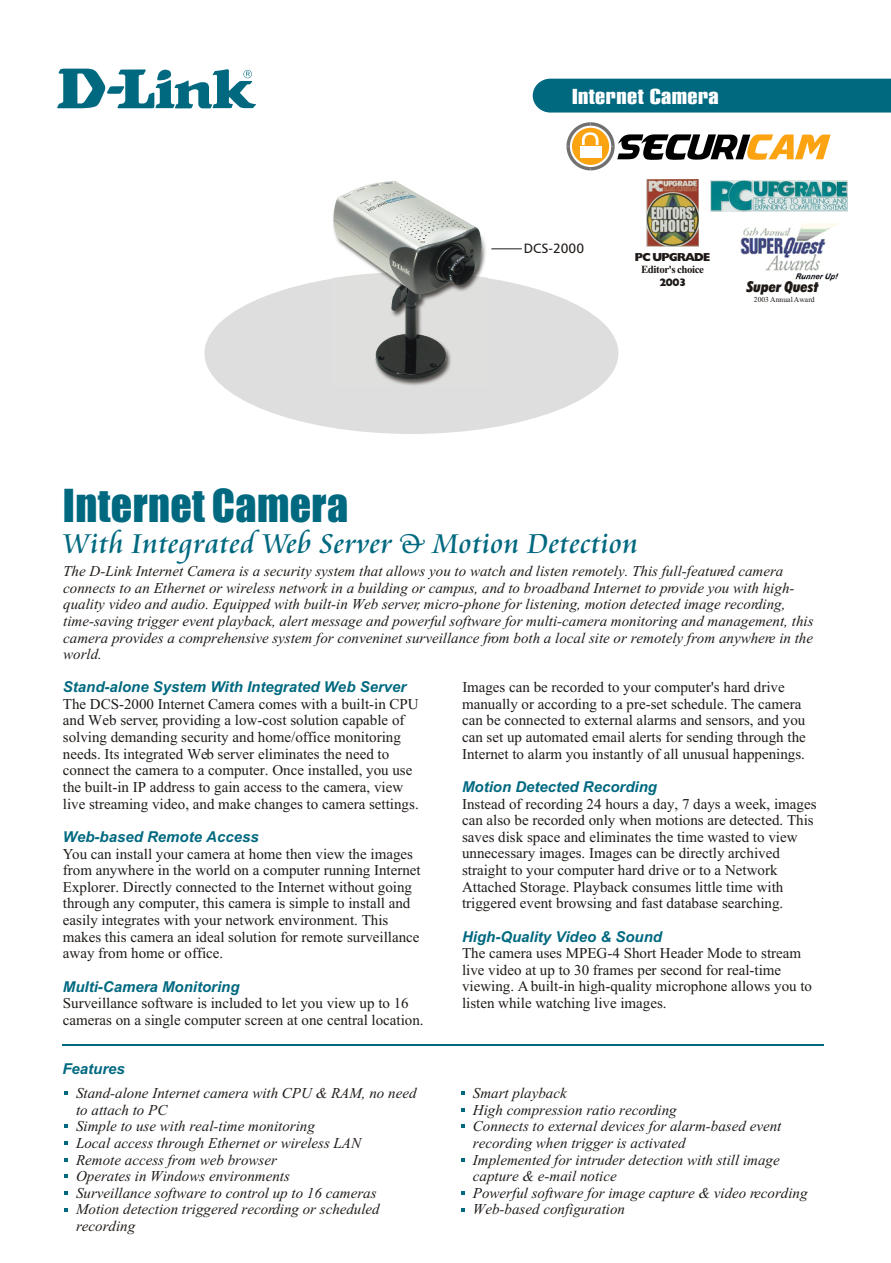
<style>
.page{position:relative;width:891px;height:1263px;background:#fff}
.page>*{position:absolute;margin:0;border:0;box-sizing:border-box;transform-origin:0 0}
.t1{font:42px "Impact";letter-spacing:.01em;color:#006980}
.t2{font:30px "Cataneo BT";letter-spacing:.015em;color:#006980}
.t3{font:21px "Swiss 911 X Cm BT";letter-spacing:.015em;color:#fff;scale:1.42 1}
.t4{font:15px/16.6px "Times New Roman";color:#1f1a17}
.t5{font:italic 15px/16.6px "Times New Roman";color:#1f1a17}
.t6{font:italic 700 15px "Arial";color:#006980}
.t7{font:15px "Futura X Blk Cn It BT";letter-spacing:.005em;color:#1f1a17}
.t8{font:13.5px "Humnst 777 BT";color:#1f1a17}
.t9{font:11.7px "Humanst 521 X Bd BT";letter-spacing:-.05em;color:#1f1a17}
.t10{font:700 10.95px "Times New Roman";letter-spacing:-.04em;color:#1f1a17}
.t11{font:10.95px "Humanst 521 X Bd BT";color:#1f1a17}
.t12{font:7.65px "Times New Roman";letter-spacing:.005em;color:#1f1a17}
</style>
<div class="page">
<svg style="left:57px;top:69px;width:199px;height:39px"></svg>
<svg style="left:532px;top:78px;width:359px;height:35px;background:#0b6f85"></svg>
<hr style="left:62px;top:1045px;width:762px;height:1px;background:#006980">
<svg style="left:65px;top:1091px;width:3px;height:4px"></svg>
<svg style="left:65px;top:1191px;width:3px;height:4px"></svg>
<svg style="left:65px;top:1124px;width:3px;height:4px"></svg>
<div style="left:204px;top:273px;width:414px;height:161px;background:#dedede;border-radius:50%"></div>
<svg style="left:461px;top:1091px;width:4px;height:4px"></svg>
<svg style="left:461px;top:1108px;width:4px;height:3px"></svg>
<svg style="left:461px;top:1191px;width:4px;height:4px"></svg>
<svg style="left:461px;top:1124px;width:4px;height:4px"></svg>
<svg style="left:461px;top:1158px;width:4px;height:3px"></svg>
<svg style="left:461px;top:1208px;width:4px;height:3px"></svg>
<svg style="left:65px;top:1141px;width:3px;height:4px"></svg>
<svg style="left:65px;top:1174px;width:3px;height:4px"></svg>
<img style="left:332px;top:182px;width:155px;height:204px">
<hr style="left:491px;top:248px;width:31px;height:1px;background:#1f1a17">
<img style="left:740px;top:224px;width:99px;height:57px">
<img style="left:646px;top:180px;width:53px;height:66px">
<img style="left:711px;top:181px;width:137px;height:31px">
<svg style="left:566px;top:122px;width:265px;height:48px"></svg>
<h3 class="t3" style="left:572px;top:88px;width:105px">Internet Camera</h3>
<p class="t8" style="left:524px;top:242px;width:62px">DCS-2000</p>
<p class="t9" style="left:635px;top:252px;width:77px">PC UPGRADE</p>
<p class="t10" style="left:641px;top:266px;width:65px">Editor's choice</p>
<p class="t11" style="left:659px;top:278px;width:28px">2003</p>
<p class="t7" style="left:747px;top:280px;width:73px">Super Quest</p>
<p class="t12" style="left:754px;top:297px;width:62px">2003 Annual Award</p>
<h1 class="t1" style="left:63px;top:488px;width:287px">Internet Camera</h1>
<h2 class="t2" style="left:63px;top:530px;width:577px">With Integrated Web Server &amp; Motion Detection</h2>
<p class="t5" style="left:63px;top:564px;width:752px">The D-Link Internet Camera is a security system that allows you to watch and listen remotely. This full-featured camera connects to an Ethernet or wireless network in a building or campus, and to broadband Internet to provide you with high&shy;quality video and audio. Equipped with built-in Web server, micro-phone for listening, motion detected image recording, time-saving trigger event playback, alert message and powerful software for multi-camera monitoring and management, this camera provides a comprehensive system for conveninet surveillance from both a local site or remotely from anywhere in the world.</p>
<p class="t6" style="left:63px;top:681px;width:345px">Stand-alone System With Integrated Web Server</p>
<p class="t4" style="left:463px;top:680px;width:324px">Images can be recorded to your computer's hard drive</p>
<p class="t4" style="left:63px;top:697px;width:357px">The DCS-2000 Internet Camera comes with a built-in CPU</p>
<p class="t4" style="left:462px;top:697px;width:341px">manually or according to a pre-set schedule. The camera</p>
<p class="t4" style="left:63px;top:714px;width:343px">and Web server, providing a low-cost solution capable of</p>
<p class="t4" style="left:462px;top:713px;width:345px">can be connected to external alarms and sensors, and you</p>
<p class="t4" style="left:63px;top:730px;width:339px">solving demanding security and home/office monitoring</p>
<p class="t4" style="left:462px;top:730px;width:345px">can set up automated email alerts for sending through the</p>
<p class="t4" style="left:63px;top:747px;width:328px">needs. Its integrated Web server eliminates the need to</p>
<p class="t4" style="left:462px;top:747px;width:344px">Internet to alarm you instantly of all unusual happenings.</p>
<p class="t4" style="left:63px;top:763px;width:357px">connect the camera to a computer. Once installed, you use the built-in IP address to gain access to the camera, view live streaming video, and make changes to camera settings.</p>
<p class="t6" style="left:462px;top:781px;width:197px">Motion Detected Recording</p>
<p class="t4" style="left:462px;top:797px;width:356px">Instead of recording 24 hours a day, 7 days a week, images can also be recorded only when motions are detected. This saves disk space and eliminates the time wasted to view</p>
<p class="t6" style="left:63px;top:831px;width:197px">Web-based Remote Access</p>
<p class="t4" style="left:63px;top:847px;width:352px">You can install your camera at home then view the images</p>
<p class="t4" style="left:462px;top:846px;width:319px">unnecessary images. Images can be directly archived</p>
<p class="t4" style="left:63px;top:863px;width:359px">from anywhere in the world on a computer running Internet</p>
<p class="t4" style="left:462px;top:863px;width:317px">straight to your computer hard drive or to a Network</p>
<p class="t4" style="left:63px;top:880px;width:351px">Explorer. Directly connected to the Internet without going</p>
<p class="t4" style="left:462px;top:880px;width:323px">Attached Storage. Playback consumes little time with</p>
<p class="t4" style="left:63px;top:897px;width:349px">through any computer, this camera is simple to install and</p>
<p class="t4" style="left:462px;top:896px;width:323px">triggered event browsing and fast database searching.</p>
<p class="t4" style="left:63px;top:913px;width:358px">easily integrates with your network environment. This makes this camera an ideal solution for remote surveillance away from home or office.</p>
<p class="t6" style="left:462px;top:931px;width:202px">High-Quality Video &amp; Sound</p>
<p class="t4" style="left:462px;top:946px;width:352px">The camera uses MPEG-4 Short Header Mode to stream live video at up to 30 frames per second for real-time viewing. A built-in high-quality microphone allows you to</p>
<p class="t6" style="left:63px;top:981px;width:178px">Multi-Camera Monitoring</p>
<p class="t4" style="left:63px;top:996px;width:347px">Surveillance software is included to let you view up to 16</p>
<p class="t4" style="left:462px;top:996px;width:206px">listen while watching live images.</p>
<p class="t4" style="left:63px;top:1013px;width:362px">cameras on a single computer screen at one central location.</p>
<p class="t6" style="left:62px;top:1063px;width:64px">Features</p>
<p class="t5" style="left:76px;top:1086px;width:342px">Stand-alone Internet camera with CPU &amp; RAM, no need to attach to PC<br>Simple to use with real-time monitoring<br>Local access through Ethernet or wireless LAN<br>Remote access from web browser<br>Operates in Windows environments<br>Surveillance software to control up to 16 cameras Motion detection triggered recording or scheduled recording</p>
<p class="t5" style="left:473px;top:1086px;width:336px">Smart playback<br>High compression ratio recording<br>Connects to external devices for alarm-based event recording when trigger is activated<br>Implemented for intruder detection with still image capture &amp; e-mail notice<br>Powerful software for image capture &amp; video recording Web-based configuration</p>
</div>
